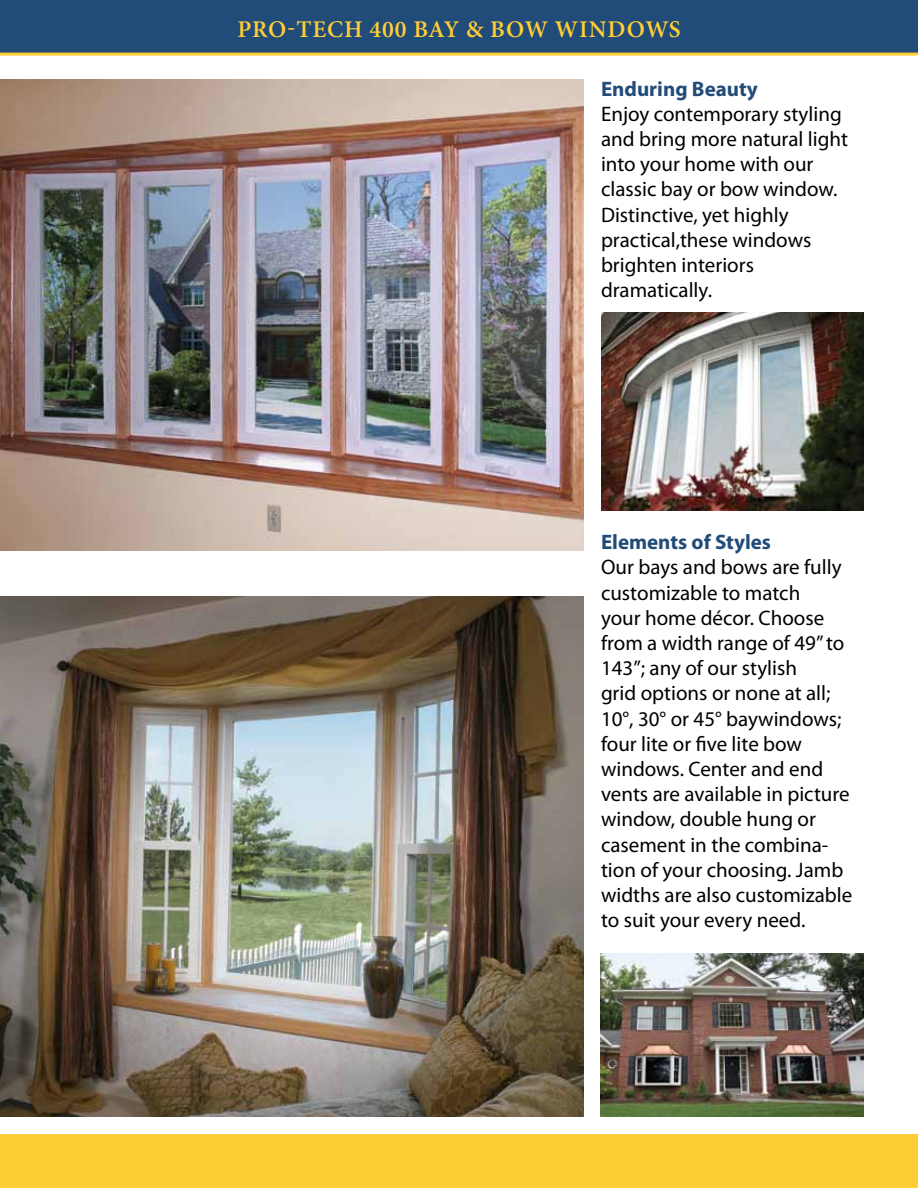
<style>
.page{position:relative;width:918px;height:1188px;background:#fff}
.page>*{position:absolute;margin:0;border:0;box-sizing:border-box;transform-origin:0 0}
.t1{font:600 24px "Minion Pro";letter-spacing:.035em;color:#ffce35}
.t2{font:21px/25.2px "Myriad Pro";color:#000}
.t3{font:700 21px "Myriad Pro";color:#214b78}
</style>
<div class="page">
<svg style="left:0;top:0;width:918px;height:56px;background:#2e5375"></svg>
<div style="left:0;top:1134px;width:918px;height:54px;background:#ffce35"></div>
<img style="left:0;top:80px;width:584px;height:471px">
<img style="left:0;top:596px;width:584px;height:521px">
<img style="left:600px;top:954px;width:264px;height:163px">
<img style="left:602px;top:312px;width:262px;height:199px">
<p class="t1" style="left:237px;top:13px;width:445px">PRO-TECH 400 BAY &amp; BOW WINDOWS</p>
<p class="t3" style="left:601px;top:75px;width:158px">Enduring Beauty</p>
<p class="t2" style="left:601px;top:101px;width:249px">Enjoy contemporary styling and bring more natural light into your home with our classic bay or bow window.<br>Distinctive, yet highly practical,these windows brighten interiors dramatically.</p>
<p class="t3" style="left:601px;top:529px;width:172px">Elements of Styles</p>
<p class="t2" style="left:601px;top:554px;width:253px">Our bays and bows are fully customizable to match<br>your home décor. Choose from a width range of 49” to<br>143”; any of our stylish<br>grid options or none at all;<br>10°, 30° or 45° baywindows; four lite or five lite bow windows. Center and end vents are available in picture window, double hung or casement in the combina&shy;tion of your choosing. Jamb widths are also customizable to suit your every need.</p>
</div>
